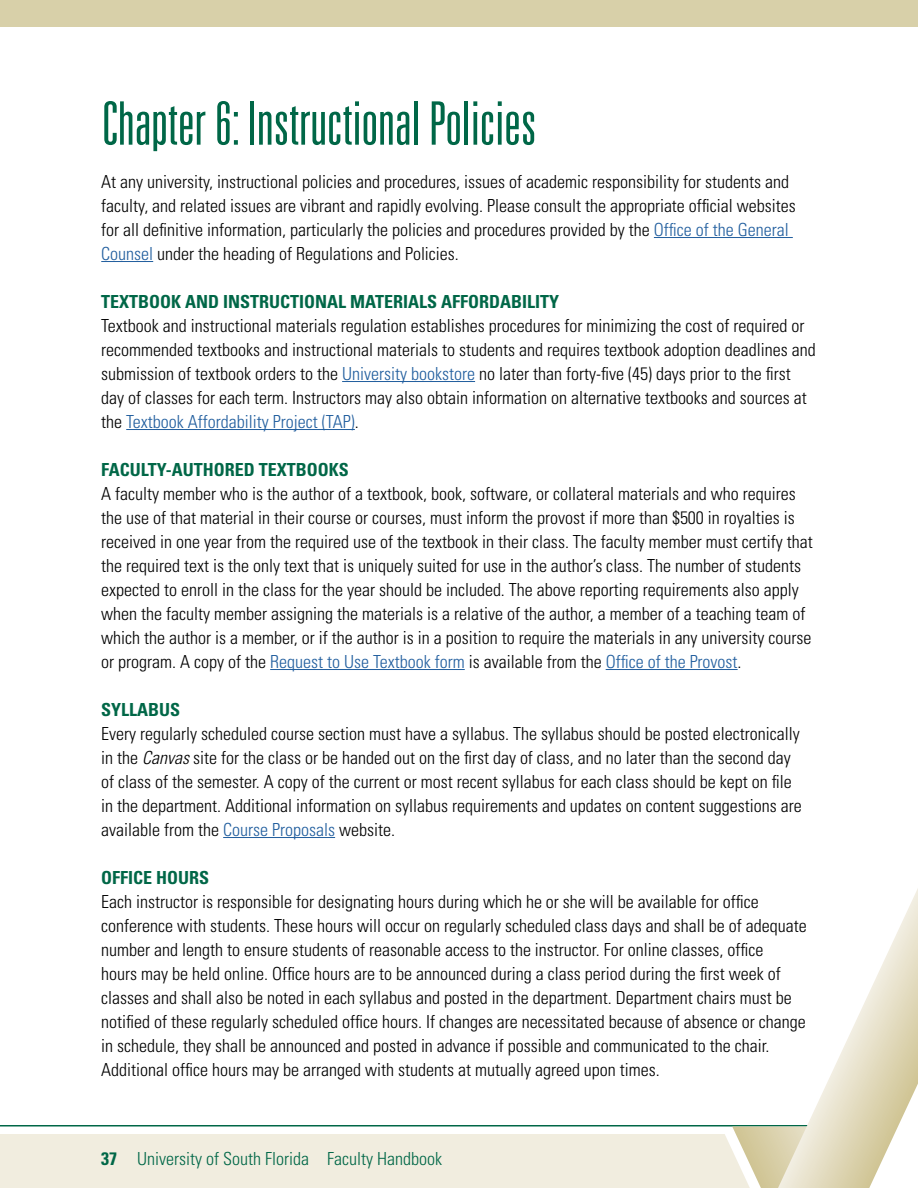
<style>
.page{position:relative;width:918px;height:1188px;background:#fff}
.page>*{position:absolute;margin:0;border:0;box-sizing:border-box;transform-origin:0 0}
.t1{font:300 ultra-condensed 60px "Univers LT Std";color:#006747}
.t2{font:300 condensed 18px/24px "Univers LT Std";color:#000}
.t3{font:700 condensed 18px "Univers LT Std";color:#006747}
.t4{font:300 condensed 18px "Univers LT Std";color:#006747}
.s1{color:#215e9e}
.s2{font-style:italic}
.s3{font-weight:700}
</style>
<div class="page">
<div style="left:0;top:0;width:918px;height:27px;background:#d8d0a9"></div>
<svg style="left:0;top:889px;width:918px;height:299px"></svg>
<hr style="left:654px;top:237px;width:139px;height:1px;background:#215e9e">
<hr style="left:101px;top:261px;width:52px;height:1px;background:#215e9e">
<hr style="left:342px;top:381px;width:133px;height:1px;background:#215e9e">
<hr style="left:126px;top:429px;width:229px;height:1px;background:#215e9e">
<hr style="left:270px;top:669px;width:195px;height:1px;background:#215e9e">
<hr style="left:606px;top:669px;width:132px;height:1px;background:#215e9e">
<hr style="left:223px;top:837px;width:112px;height:1px;background:#215e9e">
<h1 class="t1" style="left:101px;top:92px;width:437px">Chapter 6: Instructional Policies</h1>
<p class="t2" style="left:101px;top:169px;width:696px">At any university, instructional policies and procedures, issues of academic responsibility for students and faculty, and related issues are vibrant and rapidly evolving. Please consult the appropriate official websites for all definitive information, particularly the policies and procedures provided by the <span class="s1">Office of the General Counsel</span> under the heading of Regulations and Policies.</p>
<p class="t3" style="left:101px;top:290px;width:459px">TEXTBOOK AND INSTRUCTIONAL MATERIALS AFFORDABILITY</p>
<p class="t2" style="left:101px;top:313px;width:716px">Textbook and instructional materials regulation establishes procedures for minimizing the cost of required or recommended textbooks and instructional materials to students and requires textbook adoption deadlines and submission of textbook orders to the <span class="s1">University bookstore</span> no later than forty-five (45) days prior to the first day of classes for each term. Instructors may also obtain information on alternative textbooks and sources at the <span class="s1">Textbook Affordability Project (TAP)</span>.</p>
<p class="t3" style="left:101px;top:458px;width:249px">FACULTY-AUTHORED TEXTBOOKS</p>
<p class="t2" style="left:101px;top:481px;width:713px">A faculty member who is the author of a textbook, book, software, or collateral materials and who requires the use of that material in their course or courses, must inform the provost if more than $500 in royalties is received in one year from the required use of the textbook in their class. The faculty member must certify that the required text is the only text that is uniquely suited for use in the author’s class. The number of students expected to enroll in the class for the year should be included. The above reporting requirements also apply when the faculty member assigning the materials is a relative of the author, a member of a teaching team of which the author is a member, or if the author is in a position to require the materials in any university course or program. A copy of the <span class="s1">Request to Use Textbook form</span> is available from the <span class="s1">Office of the Provost</span>.</p>
<p class="t3" style="left:101px;top:698px;width:81px">SYLLABUS</p>
<p class="t2" style="left:101px;top:721px;width:702px">Every regularly scheduled course section must have a syllabus. The syllabus should be posted electronically in the <span class="s2">Canvas</span> site for the class or be handed out on the first day of class, and no later than the second day of class of the semester. A copy of the current or most recent syllabus for each class should be kept on file in the department. Additional information on syllabus requirements and updates on content suggestions are available from the <span class="s1">Course Proposals</span> website.</p>
<p class="t3" style="left:101px;top:866px;width:109px">OFFICE HOURS</p>
<p class="t2" style="left:101px;top:889px;width:707px">Each instructor is responsible for designating hours during which he or she will be available for office conference with students. These hours will occur on regularly scheduled class days and shall be of adequate number and length to ensure students of reasonable access to the instructor. For online classes, office<br>hours may be held online. Office hours are to be announced during a class period during the first week of classes and shall also be noted in each syllabus and posted in the department. Department chairs must be notified of these regularly scheduled office hours. If changes are necessitated because of absence or change in schedule, they shall be announced and posted in advance if possible and communicated to the chair.<br>Additional office hours may be arranged with students at mutually agreed upon times.</p>
<p class="t4" style="left:101px;top:1148px;width:342px"><span class="s3">37</span> University of South Florida Faculty Handbook</p>
</div>
